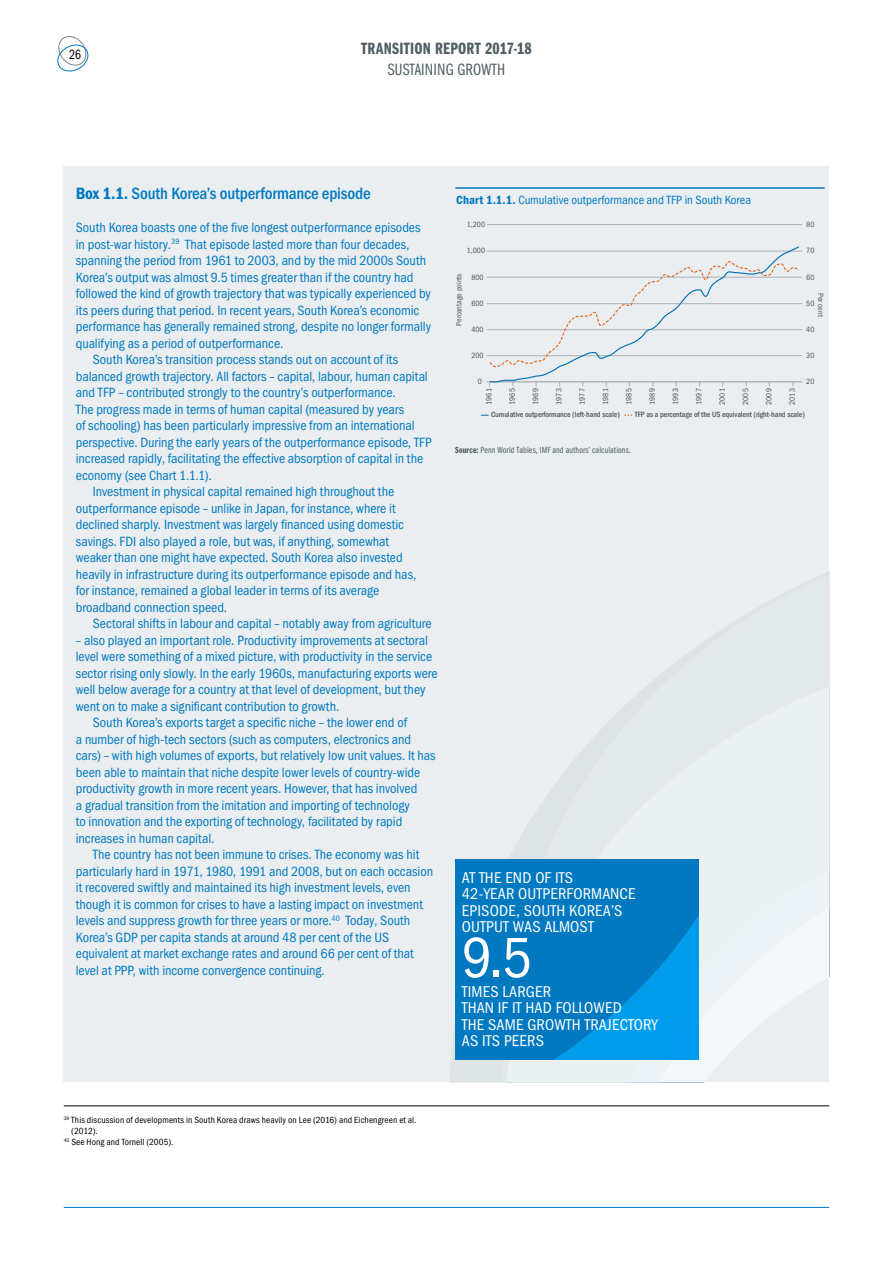
<style>
.page{position:relative;width:893px;height:1263px;background:#fff}
.page>*{position:absolute;margin:0;border:0;box-sizing:border-box;transform-origin:0 0}
.t1{font:57px "Franklin Gothic Book Cond ITC";color:#fff}
.t2{font:16.5px "Franklin Gothic Medi Cond ITC";letter-spacing:-.01em;color:#0079c1}
.t3{font:16.5px "Franklin Gothic Demi Cmp ITC";letter-spacing:.02em;color:#505e65}
.t4{font:16.5px "Franklin Gothic Book Cmp ITC";letter-spacing:.01em;color:#505e65}
.t5{font:15.75px/16.5px "Franklin Gothic Book Cond ITC";letter-spacing:.01em;color:#fff}
.t6{font:13.5px "Franklin Gothic Book Cond ITC";letter-spacing:-.005em;color:#0079c1}
.t7{font:13.5px "Franklin Gothic Book Cmp ITC";color:#000}
.t8{font:12px "Franklin Gothic Book Cond ITC";color:#0079c1}
.t9{font:9px "Franklin Gothic Book Cond ITC";letter-spacing:.015em;color:#000}
.t10{font:9px "Franklin Gothic Book Cmp ITC";letter-spacing:.01em;color:#505e65}
.t11{font:7.65px "Franklin Gothic Book Cond ITC";color:#58595b}
.t12{font:7.65px "Franklin Gothic Medi Cond ITC";letter-spacing:-.01em;color:#58595b}
.s1{font-family:"Franklin Gothic Demi Cond ITC"}
.s2{font-family:"Franklin Gothic Demi Cmp ITC"}
</style>
<div class="page">
<div style="left:64px;top:166px;width:765px;height:916px;background:#eaeef0"></div>
<svg style="left:450px;top:572px;width:379px;height:510px"></svg>
<hr style="left:487px;top:355px;width:315px;height:1px;background:#bcbec0">
<hr style="left:487px;top:329px;width:315px;height:1px;background:#bcbec0">
<hr style="left:487px;top:303px;width:315px;height:1px;background:#bcbec0">
<hr style="left:487px;top:277px;width:315px;height:1px;background:#bcbec0">
<hr style="left:487px;top:251px;width:315px;height:1px;background:#bcbec0">
<hr style="left:487px;top:224px;width:315px;height:1px;background:#bcbec0">
<hr style="left:487px;top:381px;width:315px;height:1px;background:#bcbec0">
<svg style="left:489px;top:246px;width:311px;height:140px"></svg>
<hr style="left:64px;top:1105px;width:765px;height:1px;background:#000">
<hr style="left:64px;top:1207px;width:765px;height:1px;background:#0079c1">
<svg style="left:57px;top:36px;width:32px;height:36px"></svg>
<svg style="left:454px;top:859px;width:245px;height:200px;background:#007fc9"></svg>
<hr style="left:455px;top:187px;width:369px;height:2px;background:#0079c1">
<p class="t7" style="left:69px;top:46px;width:13px">26</p>
<p class="t3" style="left:361px;top:39px;width:172px">TRANSITION REPORT 2017-18</p>
<p class="t4" style="left:388px;top:60px;width:119px">SUSTAINING GROWTH</p>
<p class="t2" style="left:76px;top:184px;width:296px"><span class="s1">Box 1.1.</span> South Korea’s outperformance episode</p>
<p class="t6" style="left:76px;top:220px;width:346px">South Korea boasts one of the five longest outperformance episodes</p>
<p class="t6" style="left:76px;top:236px;width:335px">in post-war history.<sup>39</sup> That episode lasted more than four decades,</p>
<p class="t6" style="left:76px;top:253px;width:352px">spanning the period from 1961 to 2003, and by the mid 2000s South</p>
<p class="t6" style="left:76px;top:269px;width:339px">Korea’s output was almost 9.5 times greater than if the country had</p>
<p class="t6" style="left:76px;top:286px;width:357px">followed the kind of growth trajectory that was typically experienced by</p>
<p class="t6" style="left:76px;top:302px;width:345px">its peers during that period. In recent years, South Korea’s economic</p>
<p class="t6" style="left:76px;top:319px;width:357px">performance has generally remained strong, despite no longer formally</p>
<p class="t6" style="left:76px;top:335px;width:209px">qualifying as a period of outperformance.</p>
<p class="t6" style="left:93px;top:352px;width:307px">South Korea’s transition process stands out on account of its</p>
<p class="t6" style="left:76px;top:368px;width:354px">balanced growth trajectory. All factors – capital, labour, human capital</p>
<p class="t6" style="left:76px;top:385px;width:321px">and TFP – contributed strongly to the country’s outperformance.</p>
<p class="t6" style="left:76px;top:401px;width:330px">The progress made in terms of human capital (measured by years</p>
<p class="t6" style="left:76px;top:418px;width:340px">of schooling) has been particularly impressive from an international</p>
<p class="t6" style="left:76px;top:434px;width:357px">perspective. During the early years of the outperformance episode, TFP</p>
<p class="t6" style="left:76px;top:451px;width:349px">increased rapidly, facilitating the effective absorption of capital in the</p>
<p class="t6" style="left:76px;top:467px;width:137px">economy (see Chart 1.1.1).</p>
<p class="t6" style="left:93px;top:484px;width:303px">Investment in physical capital remained high throughout the</p>
<p class="t6" style="left:76px;top:500px;width:321px">outperformance episode – unlike in Japan, for instance, where it</p>
<p class="t6" style="left:76px;top:517px;width:330px">declined sharply. Investment was largely financed using domestic</p>
<p class="t6" style="left:76px;top:533px;width:315px">savings. FDI also played a role, but was, if anything, somewhat</p>
<p class="t6" style="left:76px;top:550px;width:328px">weaker than one might have expected. South Korea also invested</p>
<p class="t6" style="left:76px;top:566px;width:342px">heavily in infrastructure during its outperformance episode and has,</p>
<p class="t6" style="left:76px;top:583px;width:305px">for instance, remained a global leader in terms of its average</p>
<p class="t6" style="left:76px;top:599px;width:153px">broadband connection speed.</p>
<p class="t6" style="left:93px;top:616px;width:340px">Sectoral shifts in labour and capital – notably away from agriculture</p>
<p class="t6" style="left:76px;top:632px;width:354px">– also played an important role. Productivity improvements at sectoral</p>
<p class="t6" style="left:76px;top:649px;width:358px">level were something of a mixed picture, with productivity in the service</p>
<p class="t6" style="left:76px;top:665px;width:363px">sector rising only slowly. In the early 1960s, manufacturing exports were</p>
<p class="t6" style="left:76px;top:682px;width:351px">well below average for a country at that level of development, but they</p>
<p class="t6" style="left:76px;top:698px;width:265px">went on to make a significant contribution to growth.</p>
<p class="t6" style="left:93px;top:715px;width:316px">South Korea’s exports target a specific niche – the lower end of</p>
<p class="t6" style="left:76px;top:731px;width:337px">a number of high-tech sectors (such as computers, electronics and</p>
<p class="t6" style="left:76px;top:748px;width:361px">cars) – with high volumes of exports, but relatively low unit values. It has</p>
<p class="t6" style="left:76px;top:764px;width:346px">been able to maintain that niche despite lower levels of country-wide</p>
<p class="t6" style="left:76px;top:781px;width:343px">productivity growth in more recent years. However, that has involved</p>
<p class="t6" style="left:76px;top:797px;width:336px">a gradual transition from the imitation and importing of technology</p>
<p class="t6" style="left:76px;top:814px;width:328px">to innovation and the exporting of technology, facilitated by rapid</p>
<p class="t6" style="left:76px;top:830px;width:140px">increases in human capital.</p>
<p class="t6" style="left:93px;top:847px;width:328px">The country has not been immune to crises. The economy was hit</p>
<p class="t6" style="left:76px;top:863px;width:359px">particularly hard in 1971, 1980, 1991 and 2008, but on each occasion</p>
<p class="t6" style="left:76px;top:880px;width:336px">it recovered swiftly and maintained its high investment levels, even</p>
<p class="t6" style="left:76px;top:896px;width:349px">though it is common for crises to have a lasting impact on investment</p>
<p class="t6" style="left:76px;top:913px;width:336px">levels and suppress growth for three years or more.<sup>40</sup> Today, South</p>
<p class="t6" style="left:76px;top:929px;width:315px">Korea’s GDP per capita stands at around 48 per cent of the US</p>
<p class="t6" style="left:76px;top:946px;width:339px">equivalent at market exchange rates and around 66 per cent of that</p>
<p class="t6" style="left:76px;top:962px;width:251px">level at PPP, with income convergence continuing.</p>
<p class="t8" style="left:456px;top:193px;width:297px"><span class="s1">Chart 1.1.1.</span> Cumulative outperformance and TFP in South Korea</p>
<p class="t11" style="left:467px;top:220px;width:20px">1,200</p>
<p class="t11" style="left:806px;top:220px;width:10px">80</p>
<p class="t11" style="left:467px;top:246px;width:20px">1,000</p>
<p class="t11" style="left:806px;top:246px;width:10px">70</p>
<p class="t11" style="left:454px;top:326px;width:54px;rotate:-90deg">Percentage points</p>
<p class="t11" style="left:471px;top:273px;width:14px">800</p>
<p class="t11" style="left:471px;top:299px;width:14px">600</p>
<p class="t11" style="left:471px;top:325px;width:14px">400</p>
<p class="t11" style="left:806px;top:273px;width:10px">60</p>
<p class="t11" style="left:825px;top:293px;width:25px;rotate:90deg">Per cent</p>
<p class="t11" style="left:806px;top:299px;width:10px">50</p>
<p class="t11" style="left:806px;top:325px;width:10px">40</p>
<p class="t11" style="left:471px;top:351px;width:14px">200</p>
<p class="t11" style="left:806px;top:351px;width:10px">30</p>
<p class="t11" style="left:478px;top:377px;width:6px">0</p>
<p class="t11" style="left:806px;top:377px;width:10px">20</p>
<p class="t11" style="left:485px;top:405px;width:18px;rotate:-90deg">1961</p>
<p class="t11" style="left:508px;top:405px;width:18px;rotate:-90deg">1965</p>
<p class="t11" style="left:531px;top:405px;width:18px;rotate:-90deg">1969</p>
<p class="t11" style="left:555px;top:405px;width:18px;rotate:-90deg">1973</p>
<p class="t11" style="left:578px;top:405px;width:18px;rotate:-90deg">1977</p>
<p class="t11" style="left:601px;top:405px;width:18px;rotate:-90deg">1981</p>
<p class="t11" style="left:625px;top:405px;width:18px;rotate:-90deg">1985</p>
<p class="t11" style="left:648px;top:405px;width:18px;rotate:-90deg">1989</p>
<p class="t11" style="left:671px;top:405px;width:18px;rotate:-90deg">1993</p>
<p class="t11" style="left:695px;top:405px;width:18px;rotate:-90deg">1997</p>
<p class="t11" style="left:718px;top:405px;width:18px;rotate:-90deg">2001</p>
<p class="t11" style="left:741px;top:405px;width:18px;rotate:-90deg">2005</p>
<p class="t11" style="left:765px;top:405px;width:18px;rotate:-90deg">2009</p>
<p class="t11" style="left:788px;top:405px;width:18px;rotate:-90deg">2013</p>
<p class="t12" style="left:491px;top:410px;width:130px">Cumulative outperformance (left-hand scale)</p>
<p class="t12" style="left:635px;top:410px;width:172px">TFP as a percentage of the US equivalent (right-hand scale)</p>
<p class="t10" style="left:455px;top:445px;width:177px"><span class="s2">Source:</span> Penn World Tables, IMF and authors’ calculations.</p>
<p class="t5" style="left:462px;top:869px;width:175px">AT THE END OF ITS<br>42-YEAR OUTPERFORMANCE<br>EPISODE, SOUTH KOREA’S<br>OUTPUT WAS ALMOST</p>
<h1 class="t1" style="left:462px;top:925px;width:72px">9.5</h1>
<p class="t5" style="left:462px;top:983px;width:198px">TIMES LARGER<br>THAN IF IT HAD FOLLOWED<br>THE SAME GROWTH TRAJECTORY<br>AS ITS PEERS</p>
<p class="t9" style="left:64px;top:1115px;width:354px"><sup>39</sup> This discussion of developments in South Korea draws heavily on Lee (2016) and Eichengreen et al.</p>
<p class="t9" style="left:71px;top:1126px;width:28px">(2012).</p>
<p class="t9" style="left:64px;top:1137px;width:111px"><sup>40</sup> See Hong and Tornell (2005).</p>
</div>
